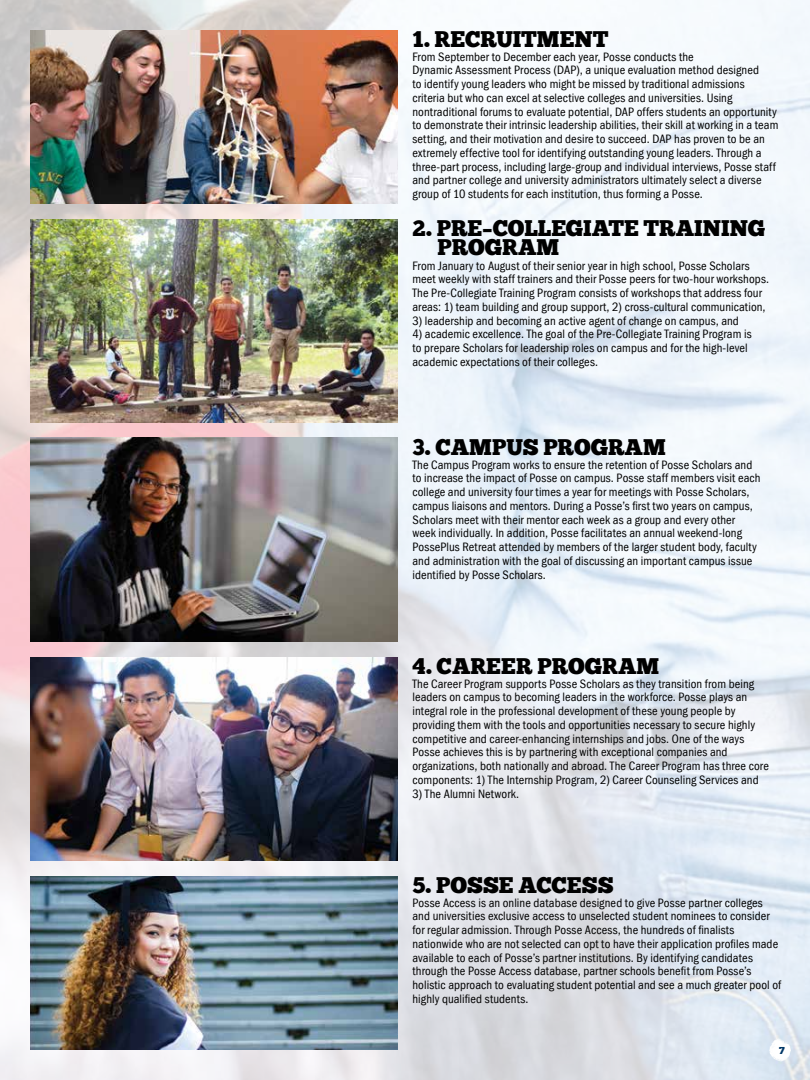
<style>
.page{position:relative;width:810px;height:1080px;background:#fff}
.page>*{position:absolute;margin:0;border:0;box-sizing:border-box;transform-origin:0 0}
.t1{font:22.5px/18.8px "Chunk Five";letter-spacing:-.005em;color:#000}
.t2{font:condensed 12.5px/13.8px "Franklin Gothic";letter-spacing:.005em;color:#000}
.t3{font:10px "Chunk Five";color:#003767}
</style>
<div class="page">
<img style="left:0;top:0;width:810px;height:1080px">
<img style="left:30px;top:30px;width:367px;height:174px">
<img style="left:30px;top:438px;width:367px;height:204px">
<img style="left:30px;top:219px;width:367px;height:204px">
<img style="left:30px;top:657px;width:367px;height:204px">
<img style="left:30px;top:876px;width:367px;height:174px">
<svg style="left:769px;top:1038px;width:22px;height:24px"></svg>
<h1 class="t1" style="left:412px;top:31px;width:198px">1. [ECRUITMENT</h1>
<p class="t2" style="left:412px;top:50px;width:367px">From September to December each year, Posse conducts the<br>Dynamic Assessment Process (DAP), a unique evaluation method designed<br>to identify young leaders who might be missed by traditional admissions criteria but who can excel at selective colleges and universities. Using nontraditional forums to evaluate potential, DAP offers students an opportunity to demonstrate their intrinsic leadership abilities, their skill at working in a team setting, and their motivation and desire to succeed. DAP has proven to be an extremely effective tool for identifying outstanding young leaders. Through a three-part process, including large-group and individual interviews, Posse staff and partner college and university administrators ultimately select a diverse group of 10 students for each institution, thus forming a Posse.</p>
<h1 class="t1" style="left:437px;top:220px;width:329px;text-indent:-25px">2. PRE–COLLEGIATE TRAINING<br>PROG[AM</h1>
<p class="t2" style="left:412px;top:259px;width:358px">From January to August of their senior year in high school, Posse Scholars meet weekly with staff trainers and their Posse peers for two-hour workshops.<br>The Pre-Collegiate Training Program consists of workshops that address four areas: 1) team building and group support, 2) cross-cultural communication,</p>
<p class="t2" style="left:413px;top:314px;width:328px">3) leadership and becoming an active agent of change on campus, and</p>
<p class="t2" style="left:413px;top:327px;width:341px">4) academic excellence. The goal of the Pre-Collegiate Training Program is to prepare Scholars for leadership roles on campus and for the high-level academic expectations of their colleges.</p>
<h1 class="t1" style="left:412px;top:439px;width:255px">3. CAMPUS PROGRAM</h1>
<p class="t2" style="left:412px;top:458px;width:349px">The Campus Program works to ensure the retention of Posse Scholars and to increase the impact of Posse on campus. Posse staff members visit each college and university four times a year for meetings with Posse Scholars, campus liaisons and mentors. During a Posse’s first two years on campus, Scholars meet with their mentor each week as a group and every other week individually. In addition, Posse facilitates an annual weekend-long PossePlus Retreat attended by members of the larger student body, faculty and administration with the goal of discussing an important campus issue identified by Posse Scholars.</p>
<h1 class="t1" style="left:412px;top:658px;width:248px">4. CA[EER PROG[AM</h1>
<p class="t2" style="left:412px;top:677px;width:358px">The Career Program supports Posse Scholars as they transition from being leaders on campus to becoming leaders in the workforce. Posse plays an integral role in the professional development of these young people by providing them with the tools and opportunities necessary to secure highly competitive and career-enhancing internships and jobs. One of the ways Posse achieves this is by partnering with exceptional companies and organizations, both nationally and abroad. The Career Program has three core components: 1) The Internship Program, 2) Career Counseling Services and</p>
<p class="t2" style="left:412px;top:787px;width:108px">3) The Alumni Network.</p>
<h1 class="t1" style="left:412px;top:877px;width:203px">5. POSSE ACCESS</h1>
<p class="t2" style="left:412px;top:896px;width:370px">Posse Access is an online database designed to give Posse partner colleges and universities exclusive access to unselected student nominees to consider for regular admission. Through Posse Access, the hundreds of finalists nationwide who are not selected can opt to have their application profiles made available to each of Posse’s partner institutions. By identifying candidates through the Posse Access database, partner schools benefit from Posse’s holistic approach to evaluating student potential and see a much greater pool of highly qualified students.</p>
<p class="t3" style="left:779px;top:1046px;width:7px">7</p>
</div>
